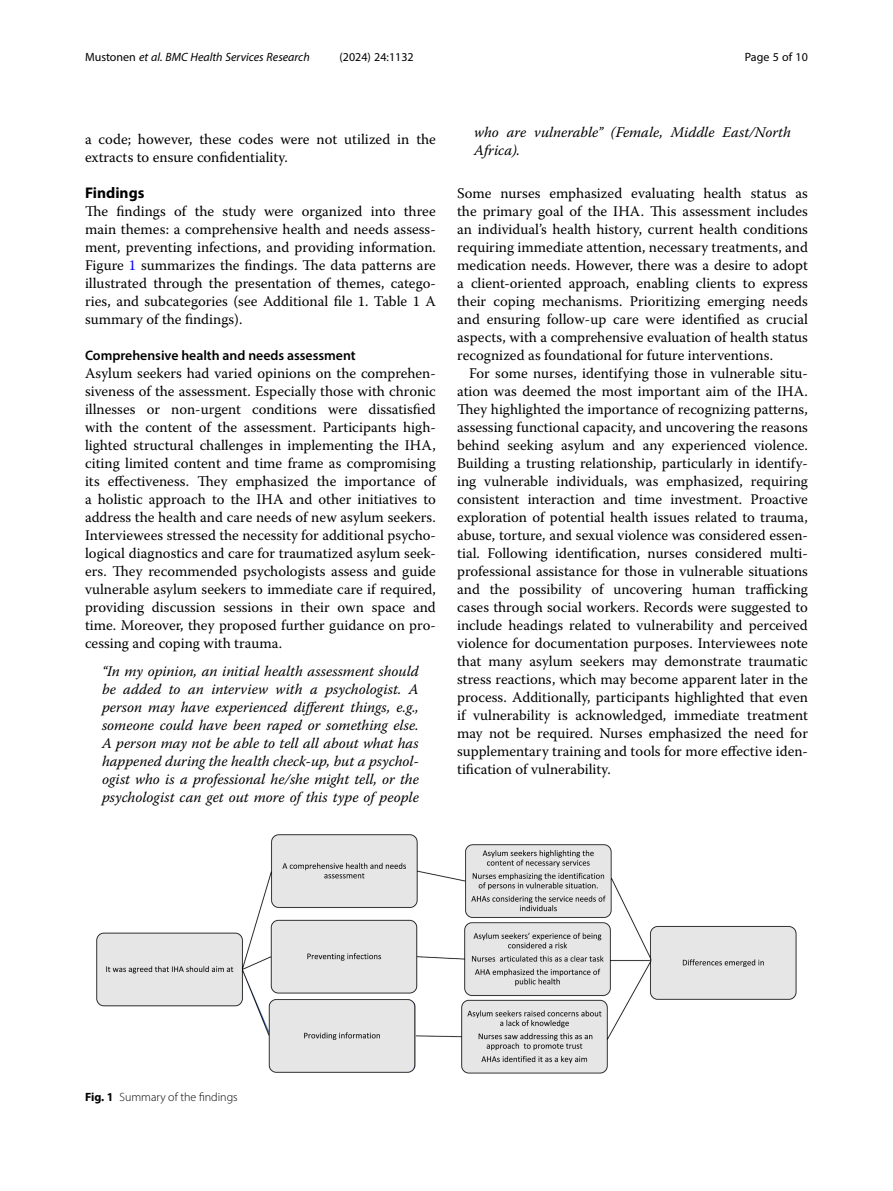
<style>
.page{position:relative;width:893px;height:1191px;background:#fff}
.page>*{position:absolute;margin:0;border:0;box-sizing:border-box;transform-origin:0 0}
.Head_1{font:700 15.45px "Myriad Pro";color:#000}
.Body_Text{font:14.7px/18px "Warnock Pro";color:#000;text-align:justify}
.Body_Text_Indent{font:14.7px/18px "Warnock Pro";color:#000}
.Block_Quote{font:italic 14.7px/18px "Warnock Pro";color:#000;text-align:justify}
.Head_2{font:600 13.8px "Myriad Pro";color:#000}
.t1{font:italic 12px "Myriad Pro";color:#000}
.Figure_Caption{font:300 12px "Myriad Pro";color:#000}
.t2{font:12px "Myriad Pro";color:#000}
.s1{font-style:normal}
.s2{color:#00f}
.s3{font-weight:700}
</style>
<div class="page">
<img style="left:96px;top:834px;width:701px;height:240px">
<p class="t1" style="left:85px;top:50px;width:226px"><span class="s1">Mustonen</span> et al. BMC Health Services Research</p>
<p class="t2" style="left:340px;top:50px;width:76px">(2024) 24:1132</p>
<p class="t2" style="left:745px;top:50px;width:65px">Page 5 of 10</p>
<p class="Body_Text_Indent" style="left:85px;top:130px;width:352px">a code; however, these codes were not utilized in the extracts to ensure confidentiality.</p>
<p class="Head_1" style="left:85px;top:183px;width:61px">Findings</p>
<p class="Body_Text" style="left:85px;top:202px;width:352px">The findings of the study were organized into three main themes: a comprehensive health and needs assess&shy;ment, preventing infections, and providing information.<br>Figure <span class="s2">1</span> summarizes the findings. The data patterns are illustrated through the presentation of themes, catego&shy;ries, and subcategories (see Additional file 1. Table 1 A summary of the findings).</p>
<p class="Head_2" style="left:85px;top:347px;width:272px">Comprehensive health and needs assessment</p>
<p class="Body_Text" style="left:85px;top:364px;width:352px">Asylum seekers had varied opinions on the comprehen&shy;siveness of the assessment. Especially those with chronic illnesses or non-urgent conditions were dissatisfied with the content of the assessment. Participants high&shy;lighted structural challenges in implementing the IHA, citing limited content and time frame as compromising its effectiveness. They emphasized the importance of a holistic approach to the IHA and other initiatives to address the health and care needs of new asylum seekers.<br>Interviewees stressed the necessity for additional psycho&shy;logical diagnostics and care for traumatized asylum seek&shy;ers. They recommended psychologists assess and guide vulnerable asylum seekers to immediate care if required, providing discussion sessions in their own space and time. Moreover, they proposed further guidance on pro&shy;cessing and coping with trauma.</p>
<p class="Block_Quote" style="left:102px;top:661px;width:318px">“In my opinion, an initial health assessment should be added to an interview with a psychologist. A person may have experienced different things, e.g., someone could have been raped or something else.<br>A person may not be able to tell all about what has happened during the health check-up, but a psychol&shy;ogist who is a professional he/she might tell, or the psychologist can get out more of this type of people</p>
<p class="Block_Quote" style="left:474px;top:123px;width:318px">who are vulnerable” (Female, Middle East/North<br>Africa).</p>
<p class="Body_Text" style="left:457px;top:184px;width:352px">Some nurses emphasized evaluating health status as the primary goal of the IHA. This assessment includes an individual’s health history, current health conditions requiring immediate attention, necessary treatments, and medication needs. However, there was a desire to adopt a client-oriented approach, enabling clients to express their coping mechanisms. Prioritizing emerging needs and ensuring follow-up care were identified as crucial aspects, with a comprehensive evaluation of health status recognized as foundational for future interventions.</p>
<p class="Body_Text_Indent" style="left:457px;top:364px;width:352px;text-align:justify;text-indent:12px">For some nurses, identifying those in vulnerable situ&shy;ation was deemed the most important aim of the IHA.<br>They highlighted the importance of recognizing patterns, assessing functional capacity, and uncovering the reasons behind seeking asylum and any experienced violence.<br>Building a trusting relationship, particularly in identify&shy;ing vulnerable individuals, was emphasized, requiring consistent interaction and time investment. Proactive exploration of potential health issues related to trauma, abuse, torture, and sexual violence was considered essen&shy;tial. Following identification, nurses considered multi&shy;professional assistance for those in vulnerable situations and the possibility of uncovering human trafficking cases through social workers. Records were suggested to include headings related to vulnerability and perceived violence for documentation purposes. Interviewees note that many asylum seekers may demonstrate traumatic stress reactions, which may become apparent later in the process. Additionally, participants highlighted that even if vulnerability is acknowledged, immediate treatment may not be required. Nurses emphasized the need for supplementary training and tools for more effective iden&shy;tification of vulnerability.</p>
<p class="Figure_Caption" style="left:85px;top:1089px;width:154px"><span class="s3">Fig. 1</span> Summary of the findings</p>
</div>
